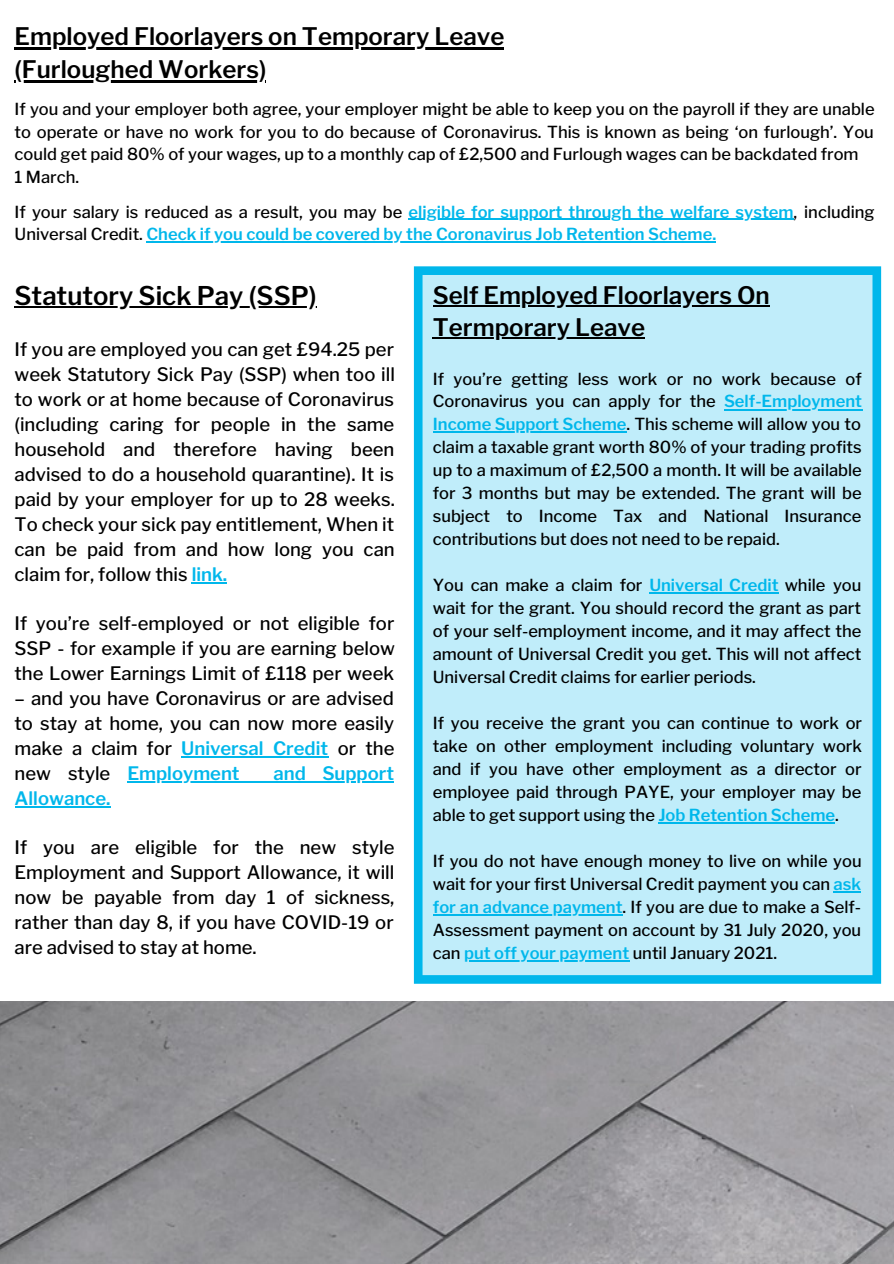
<style>
.page{position:relative;width:894px;height:1264px;background:#fff}
.page>*{position:absolute;margin:0;border:0;box-sizing:border-box;transform-origin:0 0}
.t1{font:600 25.65px "Libre Franklin";color:#000}
.t2{font:600 24px/32.4px "Libre Franklin";color:#000}
.t3{font:500 18.45px/24.9px "Libre Franklin";color:#000;text-align:justify}
.t4{font:600 18.45px "Libre Franklin";color:#00b7eb}
.t5{font:500 16.5px/23px "Libre Franklin";color:#000;text-align:justify}
.t6{font:600 16.5px/22.5px "Libre Franklin";color:#00b7eb}
.s1{font-weight:500;color:#000}
.s2{font-weight:600;color:#00b7eb}
</style>
<div class="page">
<img style="left:0;top:1001px;width:893px;height:262px">
<hr style="left:15px;top:307px;width:301px;height:1px;background:#000">
<hr style="left:192px;top:582px;width:35px;height:1px;background:#00b7eb">
<hr style="left:181px;top:756px;width:147px;height:1px;background:#00b7eb">
<hr style="left:127px;top:781px;width:112px;height:1px;background:#00b7eb">
<hr style="left:239px;top:781px;width:34px;height:1px;background:#00b7eb">
<hr style="left:273px;top:781px;width:121px;height:1px;background:#00b7eb">
<hr style="left:15px;top:806px;width:95px;height:1px;background:#00b7eb">
<div style="left:414px;top:266px;width:466px;height:717px;background:#c0edfa"></div>
<hr style="left:15px;top:48px;width:489px;height:2px;background:#000">
<hr style="left:15px;top:80px;width:251px;height:2px;background:#000">
<hr style="left:408px;top:219px;width:385px;height:1px;background:#00b7eb">
<hr style="left:146px;top:241px;width:570px;height:1px;background:#00b7eb">
<h2 class="t2" style="left:15px;top:20px;width:491px">Employed Floorlayers on Temporary Leave (Furloughed Workers)</h2>
<p class="t5" style="left:15px;top:98px;width:861px;line-height:22.5px;text-align:left">If you and your employer both agree, your employer might be able to keep you on the payroll if they are unable to operate or have no work for you to do because of Coronavirus. This is known as being ‘on furlough’. You could get paid 80% of your wages, up to a monthly cap of £2,500 and Furlough wages can be backdated from<br>1 March.</p>
<p class="t6" style="left:15px;top:200px;width:861px"><span class="s1">If your salary is reduced as a result, you may be</span> eligible for support through the welfare system<span class="s1">, including<br>Universal Credit.</span> Check if you could be covered by the Coronavirus Job Retention Scheme.</p>
<h1 class="t1" style="left:15px;top:280px;width:303px">Statutory Sick Pay (SSP)</h1>
<p class="t3" style="left:15px;top:337px;width:382px">If you are employed you can get £94.25 per week Statutory Sick Pay (SSP) when too ill to work or at home because of Coronavirus (including caring for people in the same household and therefore having been advised to do a household quarantine). It is paid by your employer for up to 28 weeks.<br>To check your sick pay entitlement, When it can be paid from and how long you can claim for, follow this <span class="s2">link.</span></p>
<p class="t3" style="left:15px;top:611px;width:382px">If you’re self-employed or not eligible for SSP - for example if you are earning below the Lower Earnings Limit of £118 per week</p>
<p class="t3" style="left:15px;top:686px;width:381px">– and you have Coronavirus or are advised to stay at home, you can now more easily make a claim for <span class="s2">Universal Credit</span> or the new style <span class="s2">Employment</span></p>
<p class="t4" style="left:273px;top:761px;width:122px">and Support</p>
<p class="t4" style="left:15px;top:786px;width:97px">Allowance.</p>
<p class="t3" style="left:15px;top:835px;width:381px">If you are eligible for the new style Employment and Support Allowance, it will now be payable from day 1 of sickness, rather than day 8, if you have COVID-19 or are advised to stay at home.</p>
<h2 class="t2" style="left:432px;top:279px;width:338px">Self Employed Floorlayers On<br>Termporary Leave</h2>
<p class="t5" style="left:432px;top:367px;width:430px">If you’re getting less work or no work because of Coronavirus you can apply for the <span class="s2">Self-Employment Income Support Scheme</span>. This scheme will allow you to claim a taxable grant worth 80% of your trading profits up to a maximum of £2,500 a month. It will be available for 3 months but may be extended. The grant will be subject to Income Tax and National Insurance contributions but does not need to be repaid.</p>
<p class="t5" style="left:432px;top:573px;width:430px">You can make a claim for <span class="s2">Universal Credit</span> while you wait for the grant. You should record the grant as part of your self-employment income, and it may affect the amount of Universal Credit you get. This will not affect Universal Credit claims for earlier periods.</p>
<p class="t5" style="left:432px;top:711px;width:430px">If you receive the grant you can continue to work or take on other employment including voluntary work and if you have other employment as a director or employee paid through PAYE, your employer may be able to get support using the <span class="s2">Job Retention Scheme</span>.</p>
<p class="t5" style="left:432px;top:849px;width:430px">If you do not have enough money to live on while you wait for your first Universal Credit payment you can <span class="s2">ask for an advance payment</span>. If you are due to make a Self-Assessment payment on account by 31 July 2020, you can <span class="s2">put off your payment</span> until January 2021.</p>
</div>
